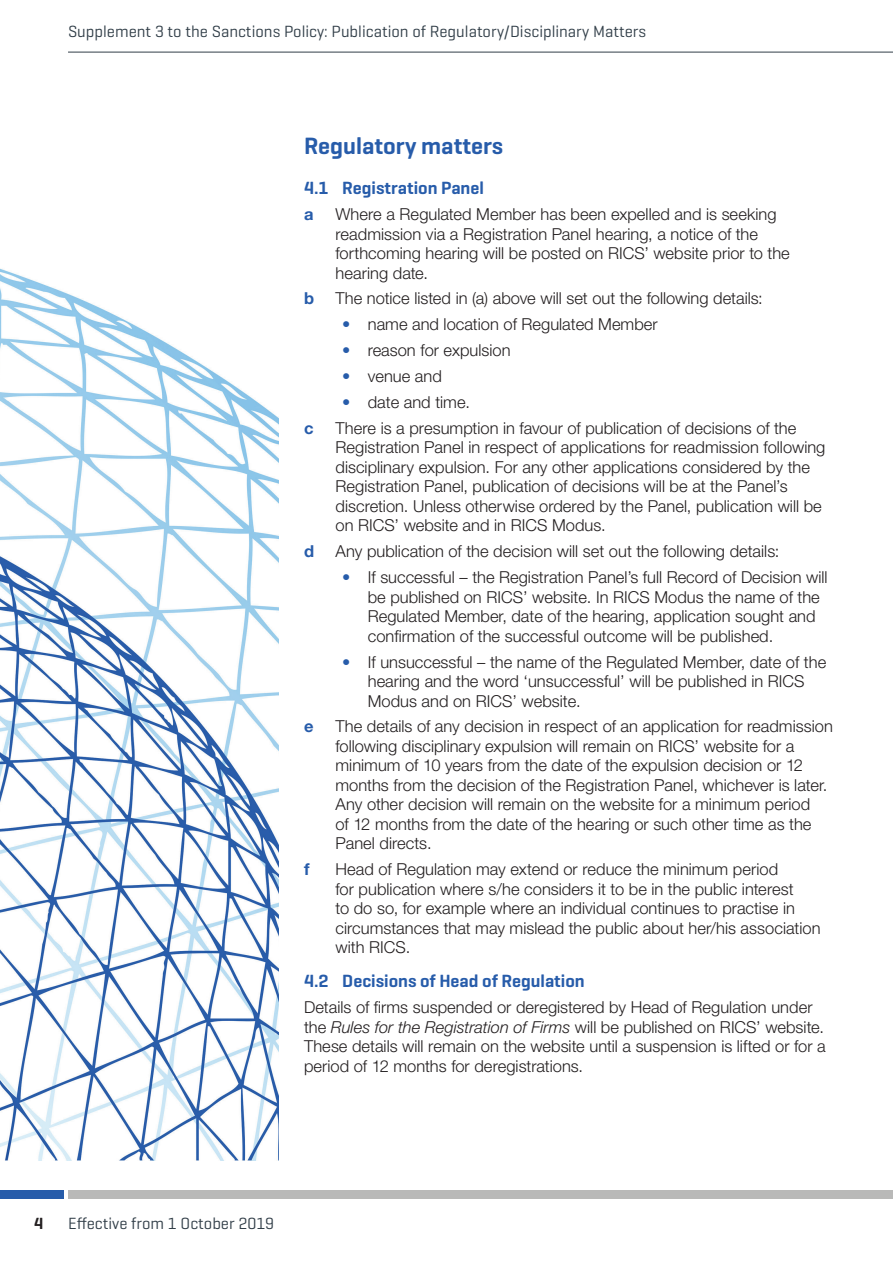
<style>
.page{position:relative;width:893px;height:1263px;background:#fff}
.page>*{position:absolute;margin:0;border:0;box-sizing:border-box;transform-origin:0 0}
.Heading_2{font:600 24px "Geogrotesque";color:#275caa}
.Heading_3{font:600 18px "Geogrotesque";color:#275caa}
.Paragraph_list{font:300 16.5px/19.5px "Helvetica Neue LT Std";color:#231f20}
.Body_Text{font:300 16.5px/19.5px "Helvetica Neue LT Std";color:#231f20}
.Running_head_away_fr{font:16.5px "Geogrotesque";color:#313e48}
.Running_head_to_spin{font:16.5px "Geogrotesque";color:#313e48}
.Paragraph_list-2{font:700 16.5px "Helvetica Neue LT Std";color:#275caa}
.t1{font:600 16.5px "Geogrotesque";color:#231f20}
.s1{font-weight:700;color:#275caa}
.s2{font-style:italic}
</style>
<div class="page">
<img style="left:0;top:268px;width:279px;height:893px">
<hr style="left:68px;top:52px;width:825px;height:1px;background:#313e48">
<div style="left:0;top:1191px;width:64px;height:8px;background:#275caa"></div>
<div style="left:68px;top:1191px;width:825px;height:8px;background:#b9b9b8"></div>
<p class="Running_head_away_fr" style="left:68px;top:21px;width:580px">Supplement 3 to the Sanctions Policy: Publication of Regulatory/Disciplinary Matters</p>
<p class="Heading_2" style="left:304px;top:131px;width:201px">Regulatory matters</p>
<p class="Heading_3" style="left:304px;top:177px;width:181px">4.1 Registration Panel</p>
<p class="Paragraph_list-2" style="left:304px;top:204px;width:11px">a</p>
<p class="Paragraph_list" style="left:336px;top:204px;width:456px">Where a Regulated Member has been expelled and is seeking readmission via a Registration Panel hearing, a notice of the forthcoming hearing will be posted on RICS’ website prior to the hearing date.</p>
<p class="Paragraph_list-2" style="left:304px;top:288px;width:12px">b</p>
<p class="Paragraph_list" style="left:336px;top:288px;width:429px">The notice listed in (a) above will set out the following details:</p>
<p class="Paragraph_list" style="left:342px;top:314px;width:317px"><span class="s1">•</span> name and location of Regulated Member</p>
<p class="Paragraph_list" style="left:342px;top:340px;width:170px"><span class="s1">•</span> reason for expulsion</p>
<p class="Paragraph_list" style="left:342px;top:366px;width:101px"><span class="s1">•</span> venue and</p>
<p class="Paragraph_list" style="left:342px;top:392px;width:129px"><span class="s1">•</span> date and time.</p>
<p class="Paragraph_list-2" style="left:304px;top:418px;width:11px">c</p>
<p class="Paragraph_list" style="left:336px;top:418px;width:491px">There is a presumption in favour of publication of decisions of the Registration Panel in respect of applications for readmission following disciplinary expulsion. For any other applications considered by the Registration Panel, publication of decisions will be at the Panel’s discretion. Unless otherwise ordered by the Panel, publication will be on RICS’ website and in RICS Modus.</p>
<p class="Paragraph_list-2" style="left:304px;top:541px;width:12px">d</p>
<p class="Paragraph_list" style="left:336px;top:541px;width:445px">Any publication of the decision will set out the following details:</p>
<p class="Paragraph_list" style="left:368px;top:567px;width:461px;text-indent:-26px"><span class="s1">•</span> If successful – the Registration Panel’s full Record of Decision will be published on RICS’ website. In RICS Modus the name of the Regulated Member, date of the hearing, application sought and confirmation of the successful outcome will be published.</p>
<p class="Paragraph_list" style="left:368px;top:652px;width:460px;text-indent:-26px"><span class="s1">•</span> If unsuccessful – the name of the Regulated Member, date of the hearing and the word ‘unsuccessful’ will be published in RICS<br>Modus and on RICS’ website.</p>
<p class="Paragraph_list-2" style="left:304px;top:716px;width:11px">e</p>
<p class="Paragraph_list" style="left:336px;top:716px;width:499px">The details of any decision in respect of an application for readmission following disciplinary expulsion will remain on RICS’ website for a minimum of 10 years from the date of the expulsion decision or 12 months from the decision of the Registration Panel, whichever is later.<br>Any other decision will remain on the website for a minimum period<br>of 12 months from the date of the hearing or such other time as the Panel directs.</p>
<p class="Paragraph_list-2" style="left:304px;top:859px;width:7px">f</p>
<p class="Paragraph_list" style="left:336px;top:859px;width:486px">Head of Regulation may extend or reduce the minimum period<br>for publication where s/he considers it to be in the public interest<br>to do so, for example where an individual continues to practise in circumstances that may mislead the public about her/his association with RICS.</p>
<p class="Heading_3" style="left:304px;top:970px;width:282px">4.2 Decisions of Head of Regulation</p>
<p class="Body_Text" style="left:304px;top:997px;width:523px">Details of firms suspended or deregistered by Head of Regulation under the <span class="s2">Rules for the Registration of Firms</span> will be published on RICS’ website.<br>These details will remain on the website until a suspension is lifted or for a period of 12 months for deregistrations.</p>
<p class="t1" style="left:34px;top:1213px;width:11px">4</p>
<p class="Running_head_to_spin" style="left:68px;top:1213px;width:208px">Effective from 1 October 2019</p>
</div>
